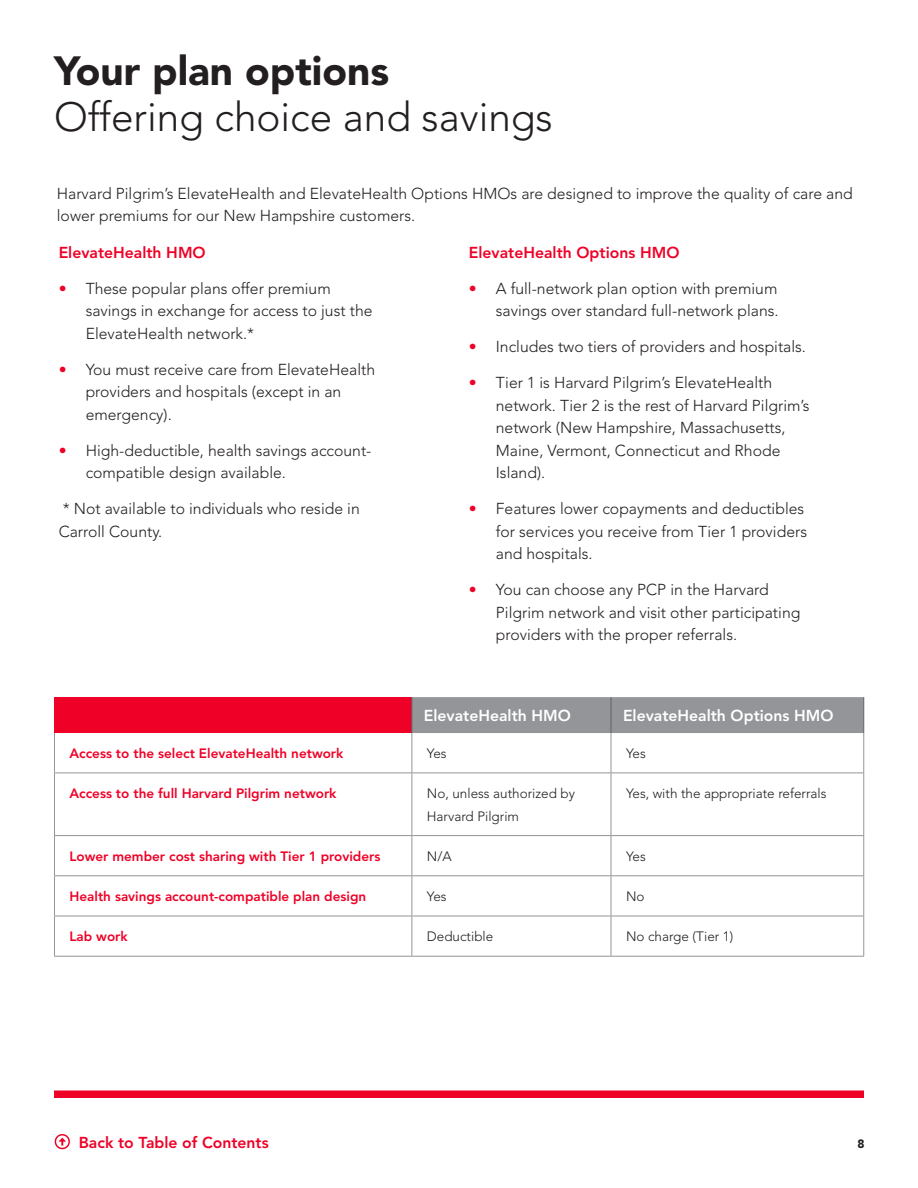
<style>
.page{position:relative;width:918px;height:1188px;background:#fff}
.page>*{position:absolute;margin:0;border:0;box-sizing:border-box;transform-origin:0 0}
.Quotation_Headline{font:300 40.5px "Avenir LT Std";color:#231f20}
.Quotation_Headline-2{font:900 40.5px "Avenir LT Std";color:#231f20}
.Body{font:300 15.75px/22.5px "Avenir LT Std";color:#231f20}
.Body_Subhead{font:800 15.75px "Avenir LT Std";color:#ef0027}
.Body-2{font:800 15.75px "Avenir LT Std";color:#fff}
.Body-3{font:800 13.5px "Avenir LT Std";color:#ef0027}
.Body-4{font:300 13.5px/22.5px "Avenir LT Std";color:#231f20}
.t1{font:900 12px "Avenir LT Std";color:#231f20}
.s1{color:#ef0027}
</style>
<div class="page">
<svg style="left:55px;top:1134px;width:15px;height:15px"></svg>
<div style="left:55px;top:697px;width:357px;height:36px;background:#ef0027"></div>
<div style="left:413px;top:697px;width:450px;height:36px;background:#939598"></div>
<hr style="left:54px;top:733px;width:1px;height:40px;background:#939598">
<hr style="left:54px;top:773px;width:1px;height:62px;background:#939598">
<hr style="left:54px;top:836px;width:1px;height:39px;background:#939598">
<hr style="left:54px;top:876px;width:1px;height:40px;background:#939598">
<hr style="left:54px;top:916px;width:1px;height:40px;background:#939598">
<hr style="left:54px;top:773px;width:358px;height:1px;background:#939598">
<hr style="left:54px;top:835px;width:358px;height:1px;background:#939598">
<hr style="left:54px;top:875px;width:358px;height:1px;background:#939598">
<hr style="left:54px;top:916px;width:358px;height:1px;background:#939598">
<hr style="left:412px;top:733px;width:1px;height:40px;background:#939598">
<hr style="left:412px;top:773px;width:1px;height:62px;background:#939598">
<hr style="left:412px;top:836px;width:1px;height:39px;background:#939598">
<hr style="left:412px;top:876px;width:1px;height:40px;background:#939598">
<hr style="left:412px;top:916px;width:1px;height:40px;background:#939598">
<hr style="left:611px;top:733px;width:1px;height:40px;background:#939598">
<hr style="left:863px;top:733px;width:1px;height:40px;background:#939598">
<hr style="left:611px;top:773px;width:1px;height:62px;background:#939598">
<hr style="left:863px;top:773px;width:1px;height:62px;background:#939598">
<hr style="left:611px;top:836px;width:1px;height:39px;background:#939598">
<hr style="left:863px;top:836px;width:1px;height:39px;background:#939598">
<hr style="left:611px;top:876px;width:1px;height:40px;background:#939598">
<hr style="left:863px;top:876px;width:1px;height:40px;background:#939598">
<hr style="left:611px;top:916px;width:1px;height:40px;background:#939598">
<hr style="left:863px;top:916px;width:1px;height:40px;background:#939598">
<hr style="left:412px;top:773px;width:199px;height:1px;background:#939598">
<hr style="left:611px;top:773px;width:253px;height:1px;background:#939598">
<hr style="left:412px;top:835px;width:199px;height:1px;background:#939598">
<hr style="left:611px;top:835px;width:253px;height:1px;background:#939598">
<hr style="left:412px;top:875px;width:199px;height:1px;background:#939598">
<hr style="left:611px;top:875px;width:253px;height:1px;background:#939598">
<hr style="left:412px;top:916px;width:199px;height:1px;background:#939598">
<hr style="left:611px;top:916px;width:253px;height:1px;background:#939598">
<hr style="left:54px;top:956px;width:358px;height:1px;background:#939598">
<hr style="left:412px;top:956px;width:199px;height:1px;background:#939598">
<hr style="left:611px;top:956px;width:253px;height:1px;background:#939598">
<hr style="left:412px;top:697px;width:1px;height:36px;background:#636366">
<hr style="left:611px;top:697px;width:1px;height:36px;background:#636366">
<hr style="left:863px;top:697px;width:1px;height:36px;background:#636366">
<div style="left:54px;top:1090px;width:810px;height:8px;background:#ef0027"></div>
<p class="Quotation_Headline-2" style="left:54px;top:46px;width:337px">Your plan options</p>
<p class="Quotation_Headline" style="left:54px;top:93px;width:500px">Offering choice and savings</p>
<p class="Body" style="left:57px;top:182px;width:797px">Harvard Pilgrim’s ElevateHealth and ElevateHealth Options HMOs are designed to improve the quality of care and lower premiums for our New Hampshire customers.</p>
<p class="Body_Subhead" style="left:59px;top:243px;width:149px">ElevateHealth HMO</p>
<p class="Body" style="left:86px;top:277px;width:288px;text-indent:-27px"><span class="s1">•</span> These popular plans offer premium savings in exchange for access to just the<br>ElevateHealth network.*</p>
<p class="Body" style="left:86px;top:358px;width:291px;text-indent:-27px"><span class="s1">•</span> You must receive care from ElevateHealth providers and hospitals (except in an emergency).</p>
<p class="Body" style="left:86px;top:439px;width:287px;text-indent:-27px"><span class="s1">•</span> High-deductible, health savings account&shy;compatible design available.</p>
<p class="Body" style="left:59px;top:498px;width:303px">* Not available to individuals who reside in<br>Carroll County.</p>
<p class="Body_Subhead" style="left:469px;top:243px;width:212px">ElevateHealth Options HMO</p>
<p class="Body" style="left:469px;top:277px;width:311px;text-align:right"><span class="s1">•</span> A full-network plan option with premium savings over standard full-network plans.</p>
<p class="Body" style="left:469px;top:336px;width:339px"><span class="s1">•</span> Includes two tiers of providers and hospitals.</p>
<p class="Body" style="left:496px;top:372px;width:315px;text-indent:-27px"><span class="s1">•</span> Tier 1 is Harvard Pilgrim’s ElevateHealth network. Tier 2 is the rest of Harvard Pilgrim’s network (New Hampshire, Massachusetts, Maine, Vermont, Connecticut and Rhode Island).</p>
<p class="Body" style="left:496px;top:498px;width:313px;text-indent:-27px"><span class="s1">•</span> Features lower copayments and deductibles for services you receive from Tier 1 providers and hospitals.</p>
<p class="Body" style="left:496px;top:579px;width:306px;text-indent:-27px"><span class="s1">•</span> You can choose any PCP in the Harvard<br>Pilgrim network and visit other participating providers with the proper referrals.</p>
<p class="Body-2" style="left:424px;top:706px;width:149px">ElevateHealth HMO</p>
<p class="Body-2" style="left:623px;top:706px;width:212px">ElevateHealth Options HMO</p>
<p class="Body-3" style="left:70px;top:745px;width:275px">Access to the select ElevateHealth network</p>
<p class="Body-4" style="left:427px;top:742px;width:21px">Yes</p>
<p class="Body-4" style="left:626px;top:742px;width:21px">Yes</p>
<p class="Body-3" style="left:70px;top:785px;width:269px">Access to the full Harvard Pilgrim network</p>
<p class="Body-4" style="left:427px;top:782px;width:150px">No, unless authorized by<br>Harvard Pilgrim</p>
<p class="Body-4" style="left:626px;top:782px;width:202px">Yes, with the appropriate referrals</p>
<p class="Body-3" style="left:70px;top:848px;width:312px">Lower member cost sharing with Tier 1 providers</p>
<p class="Body-4" style="left:427px;top:845px;width:26px">N/A</p>
<p class="Body-4" style="left:626px;top:845px;width:21px">Yes</p>
<p class="Body-3" style="left:70px;top:888px;width:298px">Health savings account-compatible plan design</p>
<p class="Body-4" style="left:427px;top:885px;width:21px">Yes</p>
<p class="Body-4" style="left:626px;top:885px;width:20px">No</p>
<p class="Body-3" style="left:70px;top:929px;width:60px">Lab work</p>
<p class="Body-4" style="left:427px;top:925px;width:68px">Deductible</p>
<p class="Body-4" style="left:626px;top:925px;width:109px">No charge (Tier 1)</p>
<p class="Body_Subhead" style="left:79px;top:1133px;width:191px">Back to Table of Contents</p>
<p class="t1" style="left:858px;top:1136px;width:9px">8</p>
</div>
